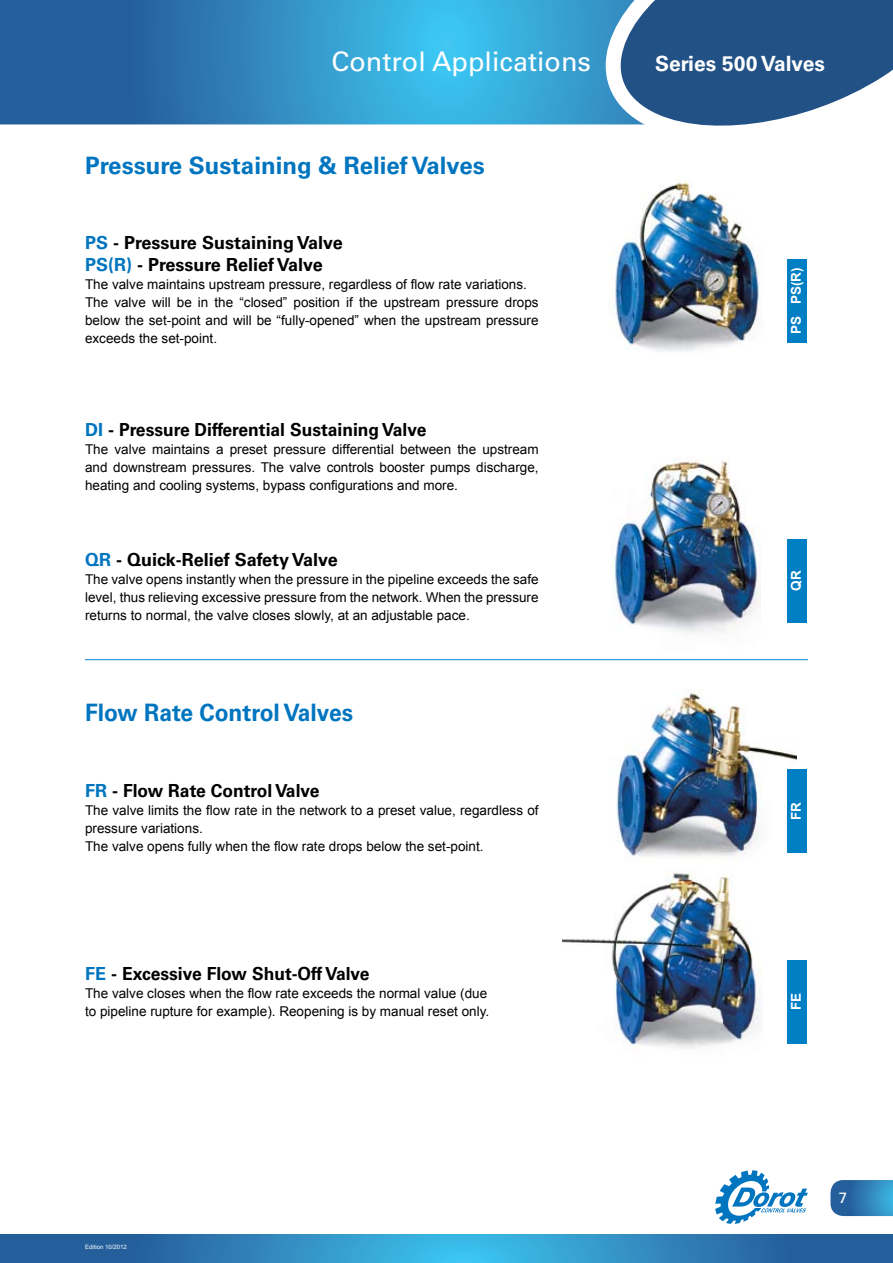
<style>
.page{position:relative;width:893px;height:1263px;background:#fff}
.page>*{position:absolute;margin:0;border:0;box-sizing:border-box;transform-origin:0 0}
.t1{font:27px "Univers LT Std";color:#fff}
.t2{font:700 24px "Univers LT Std";color:#0075bf}
.t3{font:700 24px "Univers LT Std";color:#0075bf;scale:.95 1}
.t4{font:700 21px "Univers LT Std";color:#fff}
.t5{font:700 18px/21.6px "Univers LT Std";color:#000}
.t6{font:15px "Univers LT Std";color:#fff}
.t7{font:13.5px/18px "Arial";color:#000}
.t8{font:700 13.5px "Arial";color:#fff}
.t9{font:6px "Arial";color:#fff}
.s1{color:#0075bf}
</style>
<div class="page">
<svg style="left:0;top:0;width:569px;height:124px;background:#308cc1"></svg>
<svg style="left:569px;top:0;width:324px;height:126px;background:#4473a0"></svg>
<svg style="left:0;top:1234px;width:893px;height:29px;background:#2e83b9"></svg>
<svg style="left:830px;top:1180px;width:63px;height:36px;background:#3580b6"></svg>
<svg style="left:715px;top:1170px;width:93px;height:54px"></svg>
<hr style="left:85px;top:659px;width:723px;height:1px;background:#008acf">
<div style="left:787px;top:259px;width:19px;height:84px;background:#007fc5"></div>
<div style="left:787px;top:539px;width:19px;height:84px;background:#007fc5"></div>
<div style="left:787px;top:959px;width:19px;height:84px;background:#007fc5"></div>
<img style="left:615px;top:178px;width:147px;height:173px">
<img style="left:613px;top:459px;width:147px;height:174px">
<img style="left:616px;top:692px;width:180px;height:165px">
<div style="left:787px;top:769px;width:19px;height:84px;background:#007fc5"></div>
<img style="left:562px;top:871px;width:199px;height:178px">
<h1 class="t1" style="left:331px;top:46px;width:261px">Control Applications</h1>
<h2 class="t2" style="left:85px;top:151px;width:401px">Pressure Sustaining &amp; Relief Valves</h2>
<h3 class="t5" style="left:85px;top:232px;width:259px"><span class="s1">PS</span> - Pressure Sustaining Valve<br><span class="s1">PS(R)</span> - Pressure Relief Valve</h3>
<p class="t7" style="left:85px;top:275px;width:455px">The valve maintains upstream pressure, regardless of flow rate variations.<br>The valve will be in the “closed” position if the upstream pressure drops below the set-point and will be “fully-opened” when the upstream pressure exceeds the set-point.</p>
<h3 class="t5" style="left:85px;top:419px;width:343px"><span class="s1">DI</span> - Pressure Differential Sustaining Valve</h3>
<p class="t7" style="left:85px;top:441px;width:455px;text-align:justify">The valve maintains a preset pressure differential between the upstream and downstream pressures. The valve controls booster pumps discharge, heating and cooling systems, bypass configurations and more.</p>
<h3 class="t5" style="left:85px;top:549px;width:254px"><span class="s1">QR</span> - Quick-Relief Safety Valve</h3>
<p class="t7" style="left:85px;top:570px;width:455px;text-align:justify">The valve opens instantly when the pressure in the pipeline exceeds the safe level, thus relieving excessive pressure from the network. When the pressure returns to normal, the valve closes slowly, at an adjustable pace.</p>
<h2 class="t3" style="left:85px;top:698px;width:284px">Flow Rate Control Valves</h2>
<h3 class="t5" style="left:85px;top:779px;width:236px"><span class="s1">FR</span> - Flow Rate Control Valve</h3>
<p class="t7" style="left:85px;top:801px;width:455px">The valve limits the flow rate in the network to a preset value, regardless of pressure variations.<br>The valve opens fully when the flow rate drops below the set-point.</p>
<h3 class="t5" style="left:85px;top:963px;width:286px"><span class="s1">FE</span> - Excessive Flow Shut-Off Valve</h3>
<p class="t7" style="left:85px;top:984px;width:406px">The valve closes when the flow rate exceeds the normal value (due to pipeline rupture for example). Reopening is by manual reset only.</p>
<h3 class="t4" style="left:655px;top:51px;width:171px">Series 500 Valves</h3>
<p class="t8" style="left:787px;top:334px;width:68px;rotate:-90deg">PS PS(R)</p>
<p class="t8" style="left:787px;top:591px;width:22px;rotate:-90deg">QR</p>
<p class="t8" style="left:787px;top:820px;width:19px;rotate:-90deg">FR</p>
<p class="t8" style="left:787px;top:1010px;width:19px;rotate:-90deg">FE</p>
<p class="t9" style="left:85px;top:1243px;width:43px">Edition 10/2012</p>
<p class="t6" style="left:839px;top:1189px;width:10px">7</p>
</div>
